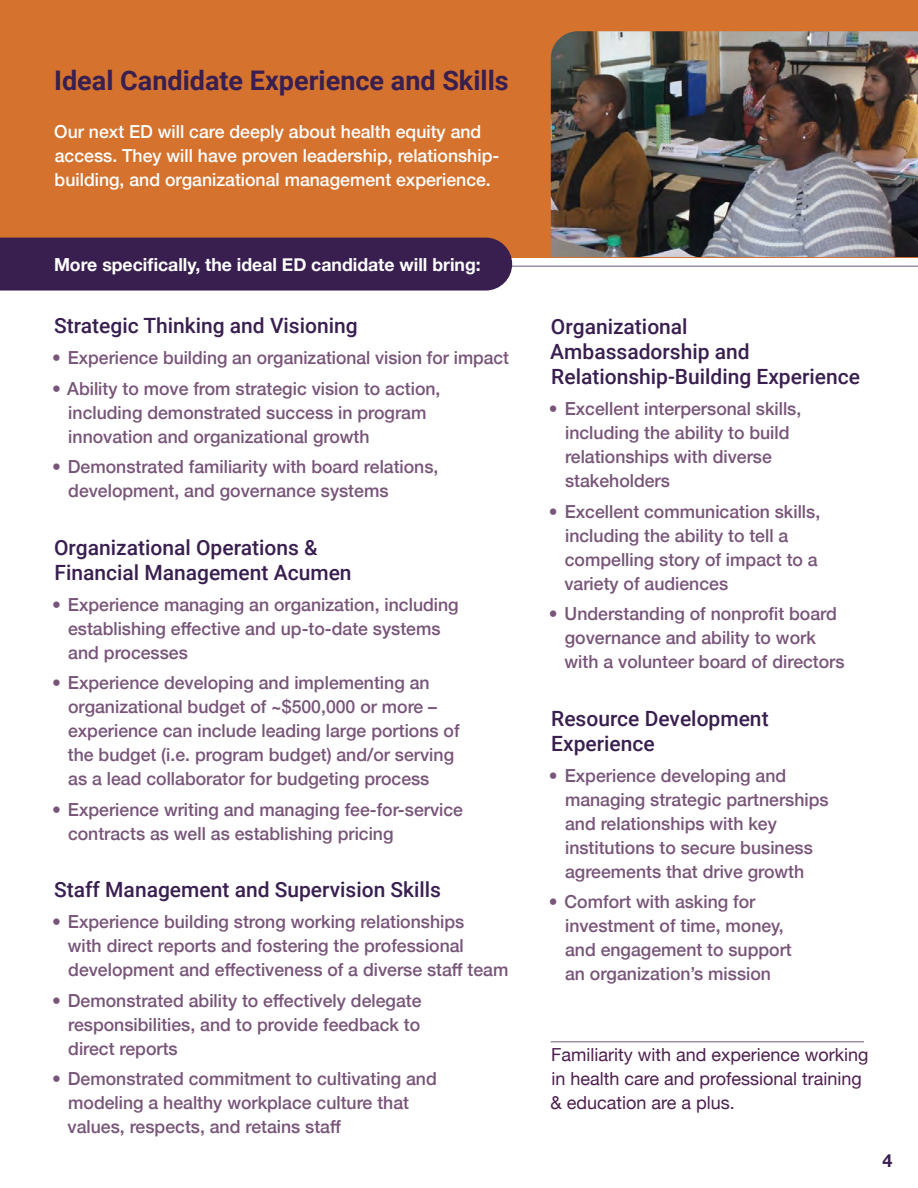
<style>
.page{position:relative;width:918px;height:1188px;background:#fff}
.page>*{position:absolute;margin:0;border:0;box-sizing:border-box;transform-origin:0 0}
.Larger_Head{font:700 27px "Roboto";color:#391f4f}
.Medium_Head{font:500 21px/25.2px "Roboto";color:#391f4f}
.t1{font:500 18px/24px "Helvetica Neue";color:#785579}
.Body{font:500 18px/24px "Helvetica Neue";color:#fff}
.t2{font:18px/24px "Helvetica Neue";color:#4d1f4f}
.Body-2{font:700 18px "Helvetica Neue";color:#fff}
.Body-3{font:700 18px "Helvetica Neue";color:#391f4f}
</style>
<div class="page">
<div style="left:0;top:0;width:918px;height:257px;background:#d5722e"></div>
<img style="left:551px;top:31px;width:367px;height:226px">
<hr style="left:0;top:266px;width:918px;height:1px;background:#7c6b8b">
<hr style="left:551px;top:1041px;width:313px;height:1px;background:#7c6b8b">
<div style="left:0;top:238px;width:512px;height:53px;background:#391f4f"></div>
<p class="Larger_Head" style="left:54px;top:61px;width:456px">Ideal Candidate Experience and Skills</p>
<p class="Body" style="left:54px;top:118px;width:447px">Our next ED will care deeply about health equity and access. They will have proven leadership, relationship&shy;building, and organizational management experience.</p>
<p class="Body-2" style="left:54px;top:250px;width:428px">More specifically, the ideal ED candidate will bring:</p>
<p class="Medium_Head" style="left:54px;top:312px;width:305px">Strategic Thinking and Visioning</p>
<p class="t1" style="left:52px;top:344px;width:458px">• Experience building an organizational vision for impact</p>
<p class="t1" style="left:68px;top:375px;width:374px;text-indent:-16px">• Ability to move from strategic vision to action, including demonstrated success in program innovation and organizational growth</p>
<p class="t1" style="left:68px;top:454px;width:372px;text-indent:-16px">• Demonstrated familiarity with board relations, development, and governance systems</p>
<p class="Medium_Head" style="left:54px;top:534px;width:299px">Organizational Operations &amp;<br>Financial Management Acumen</p>
<p class="t1" style="left:68px;top:591px;width:392px;text-indent:-16px">• Experience managing an organization, including establishing effective and up-to-date systems and processes</p>
<p class="t1" style="left:68px;top:669px;width:393px;text-indent:-16px">• Experience developing and implementing an organizational budget of ~$500,000 or more – experience can include leading large portions of the budget (i.e. program budget) and/or serving as a lead collaborator for budgeting process</p>
<p class="t1" style="left:68px;top:796px;width:397px;text-indent:-16px">• Experience writing and managing fee-for-service contracts as well as establishing pricing</p>
<p class="Medium_Head" style="left:54px;top:876px;width:388px">Staff Management and Supervision Skills</p>
<p class="t1" style="left:68px;top:908px;width:442px;text-indent:-16px">• Experience building strong working relationships<br>with direct reports and fostering the professional development and effectiveness of a diverse staff team</p>
<p class="t1" style="left:68px;top:987px;width:355px;text-align:justify;text-indent:-16px">• Demonstrated ability to effectively delegate responsibilities, and to provide feedback to direct reports</p>
<p class="t1" style="left:68px;top:1066px;width:371px;text-indent:-16px">• Demonstrated commitment to cultivating and modeling a healthy workplace culture that values, respects, and retains staff</p>
<p class="Medium_Head" style="left:550px;top:313px;width:311px">Organizational<br>Ambassadorship and<br>Relationship-Building Experience</p>
<p class="t1" style="left:565px;top:395px;width:238px;text-indent:-16px">• Excellent interpersonal skills, including the ability to build relationships with diverse stakeholders</p>
<p class="t1" style="left:564px;top:498px;width:257px;text-indent:-16px">• Excellent communication skills, including the ability to tell a compelling story of impact to a variety of audiences</p>
<p class="t1" style="left:565px;top:601px;width:282px;text-indent:-16px">• Understanding of nonprofit board governance and ability to work with a volunteer board of directors</p>
<p class="Medium_Head" style="left:551px;top:705px;width:219px">Resource Development<br>Experience</p>
<p class="t1" style="left:565px;top:762px;width:265px;text-indent:-16px">• Experience developing and managing strategic partnerships and relationships with key institutions to secure business agreements that drive growth</p>
<p class="t1" style="left:565px;top:888px;width:228px;text-indent:-16px">• Comfort with asking for investment of time, money, and engagement to support an organization’s mission</p>
<p class="t2" style="left:551px;top:1044px;width:319px">Familiarity with and experience working in health care and professional training &amp; education are a plus.</p>
<p class="Body-3" style="left:882px;top:1146px;width:12px">4</p>
</div>
